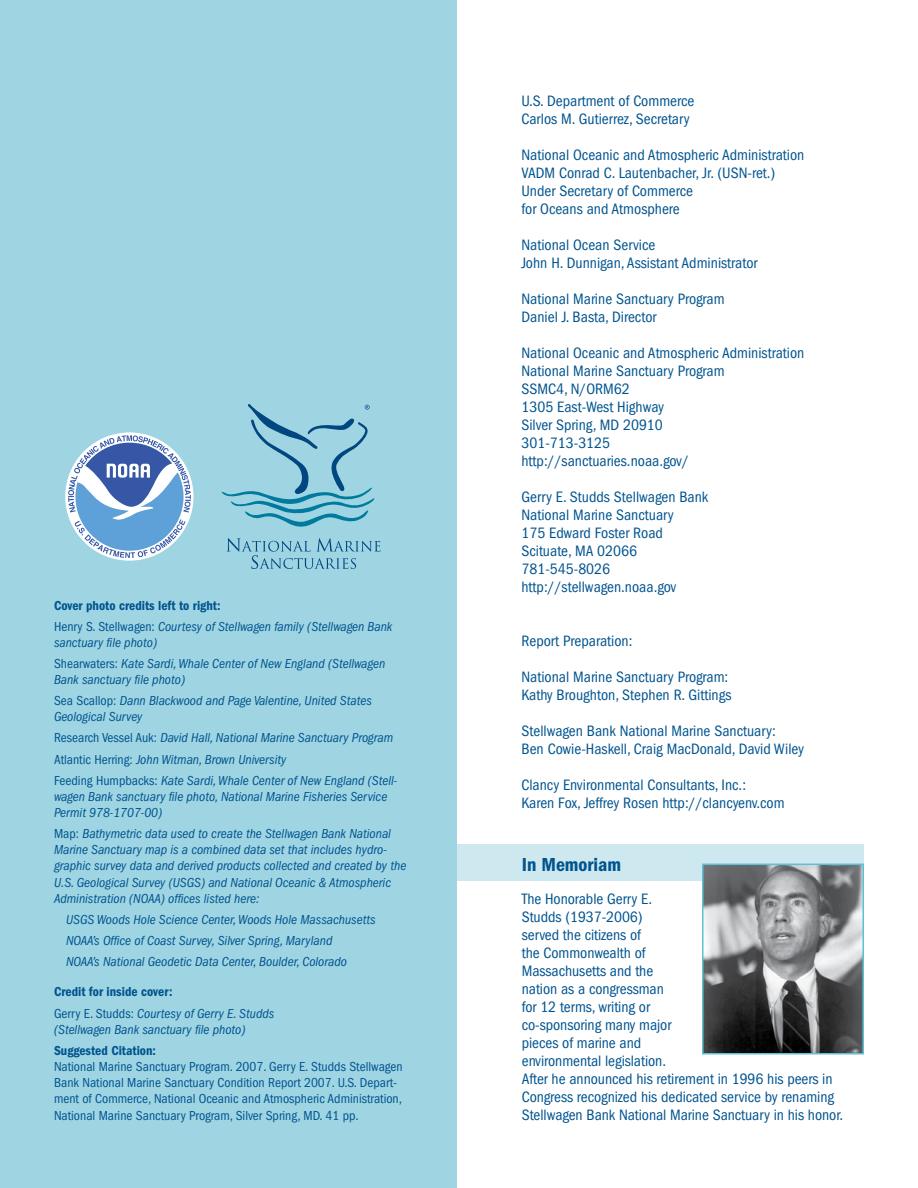
<style>
.page{position:relative;width:918px;height:1188px;background:#fff}
.page>*{position:absolute;margin:0;border:0;box-sizing:border-box;transform-origin:0 0}
.t1{font:600 condensed 19.5px "Franklin Gothic";color:#00548f}
.t2{font:condensed 15.6px/18px "Franklin Gothic";color:#00548f}
.t3{font:italic condensed 13.5px/21px "Franklin Gothic";color:#00538e}
.t4{font:condensed 13.5px/16.2px "Franklin Gothic";color:#00538e}
.t5{font:600 condensed 13.5px "Franklin Gothic";color:#00538e}
.s1{font-weight:600;font-style:normal}
.s2{font-style:normal}
</style>
<div class="page">
<div style="left:447px;top:844px;width:417px;height:37px;background:#cde8ee"></div>
<div style="left:0;top:0;width:457px;height:1188px;background:#9fd5e3"></div>
<svg style="left:227px;top:538px;width:154px;height:31px"></svg>
<svg style="left:221px;top:404px;width:154px;height:123px"></svg>
<svg style="left:68px;top:435px;width:123px;height:123px"></svg>
<img style="left:705px;top:867px;width:156px;height:184px">
<div style="left:702px;top:864px;width:162px;height:190px;border:2px solid #5ec0d5"></div>
<p class="t3" style="left:54px;top:595px;width:340px"><span class="s1">Cover photo credits left to right:<br></span><span class="s2">Henry S. Stellwagen:</span> Courtesy of Stellwagen family (Stellwagen Bank</p>
<p class="t3" style="left:54px;top:632px;width:333px">sanctuary file photo)<br><span class="s2">Shearwaters:</span> Kate Sardi, Whale Center of New England (Stellwagen</p>
<p class="t3" style="left:54px;top:669px;width:319px">Bank sanctuary file photo)<br><span class="s2">Sea Scallop:</span> Dann Blackwood and Page Valentine, United States</p>
<p class="t3" style="left:54px;top:707px;width:345px">Geological Survey<br><span class="s2">Research Vessel Auk:</span> David Hall, National Marine Sanctuary Program <span class="s2">Atlantic Herring:</span> John Witman, Brown University<br><span class="s2">Feeding Humpbacks:</span> Kate Sardi, Whale Center of New England (Stell-</p>
<p class="t3" style="left:54px;top:788px;width:335px;line-height:16.2px">wagen Bank sanctuary file photo, National Marine Fisheries Service<br>Permit 978-1707-00)</p>
<p class="t3" style="left:54px;top:826px;width:354px;line-height:16.2px"><span class="s2">Map:</span> Bathymetric data used to create the Stellwagen Bank National Marine Sanctuary map is a combined data set that includes hydro&shy;graphic survey data and derived products collected and created by the U.S. Geological Survey (USGS) and National Oceanic &amp; Atmospheric Administration (NOAA) offices listed here:</p>
<p class="t3" style="left:66px;top:909px;width:311px">USGS Woods Hole Science Center, Woods Hole Massachusetts<br>NOAA’s Office of Coast Survey, Silver Spring, Maryland<br>NOAA’s National Geodetic Data Center, Boulder, Colorado</p>
<p class="t3" style="left:54px;top:982px;width:222px"><span class="s1">Credit for inside cover:<br></span><span class="s2">Gerry E. Studds:</span> Courtesy of Gerry E. Studds</p>
<p class="t3" style="left:54px;top:1019px;width:193px">(Stellwagen Bank sanctuary file photo)</p>
<p class="t5" style="left:54px;top:1043px;width:103px">Suggested Citation:</p>
<p class="t4" style="left:54px;top:1059px;width:350px">National Marine Sanctuary Program. 2007. Gerry E. Studds Stellwagen Bank National Marine Sanctuary Condition Report 2007. U.S. Depart&shy;ment of Commerce, National Oceanic and Atmospheric Administration, National Marine Sanctuary Program, Silver Spring, MD. 41 pp.</p>
<p class="t2" style="left:521px;top:92px;width:174px">U.S. Department of Commerce<br>Carlos M. Gutierrez, Secretary</p>
<p class="t2" style="left:521px;top:146px;width:284px">National Oceanic and Atmospheric Administration VADM Conrad C. Lautenbacher, Jr. (USN-ret.)<br>Under Secretary of Commerce<br>for Oceans and Atmosphere</p>
<p class="t2" style="left:521px;top:236px;width:238px">National Ocean Service<br>John H. Dunnigan, Assistant Administrator</p>
<p class="t2" style="left:521px;top:290px;width:205px">National Marine Sanctuary Program<br>Daniel J. Basta, Director</p>
<p class="t2" style="left:521px;top:344px;width:284px">National Oceanic and Atmospheric Administration<br>National Marine Sanctuary Program<br>SSMC4, N/ORM62<br>1305 East-West Highway<br>Silver Spring, MD 20910<br>301-713-3125<br>http://sanctuaries.noaa.gov/</p>
<p class="t2" style="left:521px;top:488px;width:188px">Gerry E. Studds Stellwagen Bank<br>National Marine Sanctuary<br>175 Edward Foster Road<br>Scituate, MA 02066<br>781-545-8026 http://stellwagen.noaa.gov</p>
<p class="t2" style="left:521px;top:632px;width:113px">Report Preparation:</p>
<p class="t2" style="left:521px;top:668px;width:212px">National Marine Sanctuary Program:<br>Kathy Broughton, Stephen R. Gittings</p>
<p class="t2" style="left:521px;top:722px;width:284px">Stellwagen Bank National Marine Sanctuary:<br>Ben Cowie-Haskell, Craig MacDonald, David Wiley</p>
<p class="t2" style="left:521px;top:776px;width:265px">Clancy Environmental Consultants, Inc.:<br>Karen Fox, Jeffrey Rosen http://clancyenv.com</p>
<p class="t1" style="left:522px;top:853px;width:101px">In Memoriam</p>
<p class="t2" style="left:522px;top:890px;width:323px">The Honorable Gerry E.<br>Studds (1937-2006)<br>served the citizens of<br>the Commonwealth of<br>Massachusetts and the<br>nation as a congressman<br>for 12 terms, writing or<br>co-sponsoring many major<br>pieces of marine and<br>environmental legislation.<br>After he announced his retirement in 1996 his peers in<br>Congress recognized his dedicated service by renaming<br>Stellwagen Bank National Marine Sanctuary in his honor.</p>
</div>
